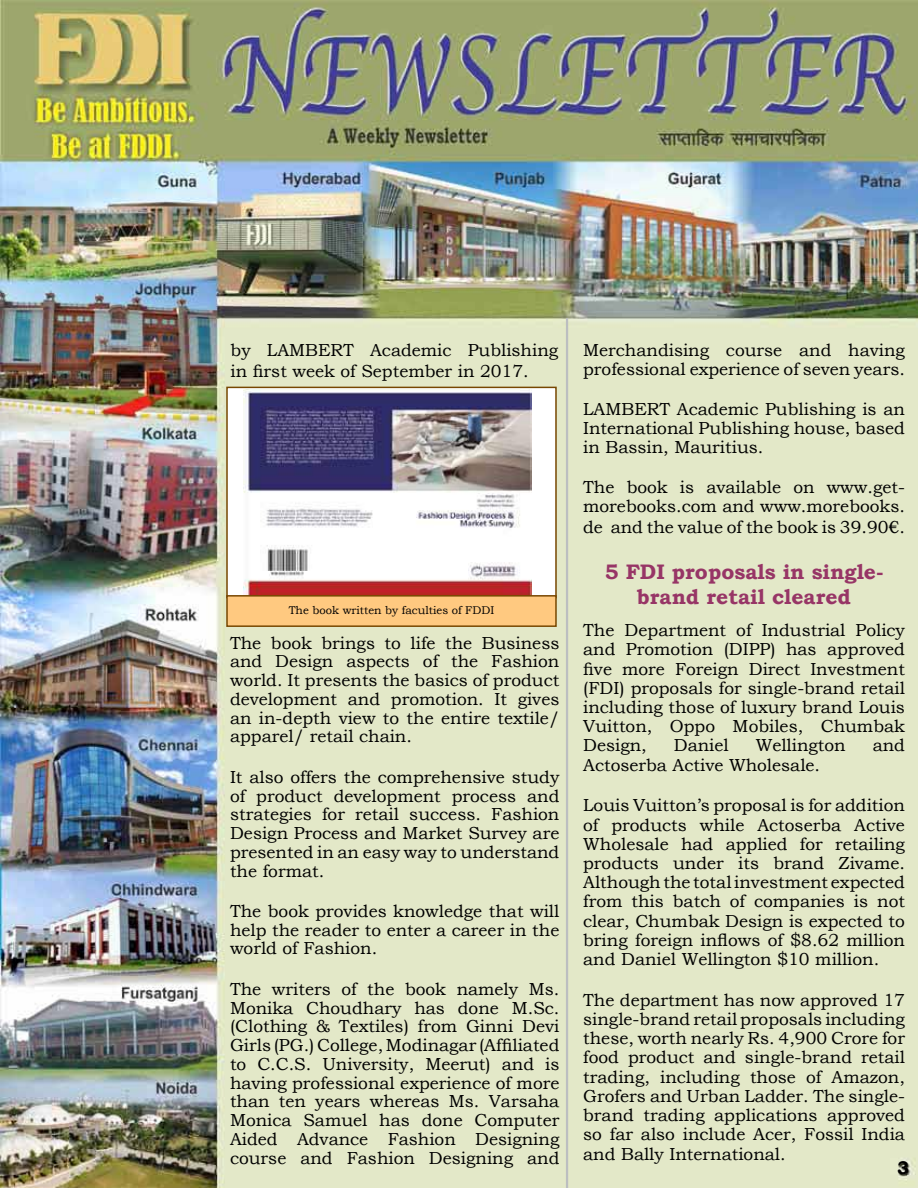
<style>
.page{position:relative;width:918px;height:1188px;background:#fff}
.page>*{position:absolute;margin:0;border:0;box-sizing:border-box;transform-origin:0 0}
.t1{font:700 21px/25.2px "Bookman Old Style";color:#973566;text-align:center}
.t2{font:700 18.45px "Bookman Old Style";color:#000}
.t3{font:17.4px/18.8px "Bookman Old Style";color:#000;text-align:justify}
.t4{font:11.25px "Bookman Old Style";color:#000}
</style>
<div class="page">
<img style="left:0;top:0;width:918px;height:1188px">
<hr style="left:566px;top:318px;width:2px;height:870px;background:#bcbec0">
<div style="left:227px;top:387px;width:329px;height:211px;background:#fff"></div>
<img style="left:244px;top:390px;width:287px;height:205px">
<div style="left:226px;top:387px;width:331px;height:211px;border:2px solid #774701"></div>
<div style="left:226px;top:595px;width:331px;height:32px;background:#ffc980;border:2px solid #774701"></div>
<p class="t3" style="left:231px;top:340px;width:329px;line-height:20.9px">by LAMBERT Academic Publishing in first week of September in 2017.</p>
<p class="t4" style="left:289px;top:603px;width:207px">The book written by faculties of FDDI</p>
<p class="t3" style="left:230px;top:633px;width:331px">The book brings to life the Business and Design aspects of the Fashion world. It presents the basics of product development and promotion. It gives an in-depth view to the entire textile/ apparel/ retail chain.</p>
<p class="t3" style="left:230px;top:768px;width:331px">It also offers the comprehensive study of product development process and strategies for retail success. Fashion Design Process and Market Survey are presented in an easy way to understand the format.</p>
<p class="t3" style="left:230px;top:902px;width:331px">The book provides knowledge that will help the reader to enter a career in the world of Fashion.</p>
<p class="t3" style="left:230px;top:980px;width:331px">The writers of the book namely Ms.<br>Monika Choudhary has done M.Sc. (Clothing &amp; Textiles) from Ginni Devi Girls (PG.) College, Modinagar (Affiliated to C.C.S. University, Meerut) and is having professional experience of more than ten years whereas Ms. Varsaha Monica Samuel has done Computer Aided Advance Fashion Designing course and Fashion Designing and</p>
<p class="t3" style="left:583px;top:341px;width:323px">Merchandising course and having professional experience of seven years.</p>
<p class="t3" style="left:583px;top:400px;width:323px">LAMBERT Academic Publishing is an International Publishing house, based in Bassin, Mauritius.</p>
<p class="t3" style="left:583px;top:478px;width:323px">The book is available on www.get&shy;morebooks.com and www.morebooks.</p>
<p class="t3" style="left:583px;top:517px;width:323px">de and the value of the book is 39.90€.</p>
<p class="t1" style="left:605px;top:559px;width:280px">5 FDI proposals in single&shy;brand retail cleared</p>
<p class="t3" style="left:583px;top:621px;width:323px;line-height:19.2px">The Department of Industrial Policy and Promotion (DIPP) has approved five more Foreign Direct Investment (FDI) proposals for single-brand retail including those of luxury brand Louis Vuitton, Oppo Mobiles, Chumbak Design,</p>
<p class="t3" style="left:674px;top:736px;width:56px">Daniel</p>
<p class="t3" style="left:756px;top:736px;width:92px">Wellington</p>
<p class="t3" style="left:873px;top:736px;width:34px">and</p>
<p class="t3" style="left:583px;top:755px;width:238px">Actoserba Active Wholesale.</p>
<p class="t3" style="left:583px;top:796px;width:323px;line-height:19.2px">Louis Vuitton’s proposal is for addition of products while Actoserba Active Wholesale had applied for retailing products under its brand Zivame.<br>Although the total investment expected from this batch of companies is not clear, Chumbak Design is expected to bring foreign inflows of $8.62 million and Daniel Wellington $10 million.</p>
<p class="t3" style="left:583px;top:990px;width:323px;line-height:19.2px">The department has now approved 17 single-brand retail proposals including these, worth nearly Rs. 4,900 Crore for food product and single-brand retail trading, including those of Amazon, Grofers and Urban Ladder. The single&shy;brand trading applications approved so far also include Acer, Fossil India and Bally International.</p>
<p class="t2" style="left:897px;top:1155px;width:14px">3</p>
</div>
